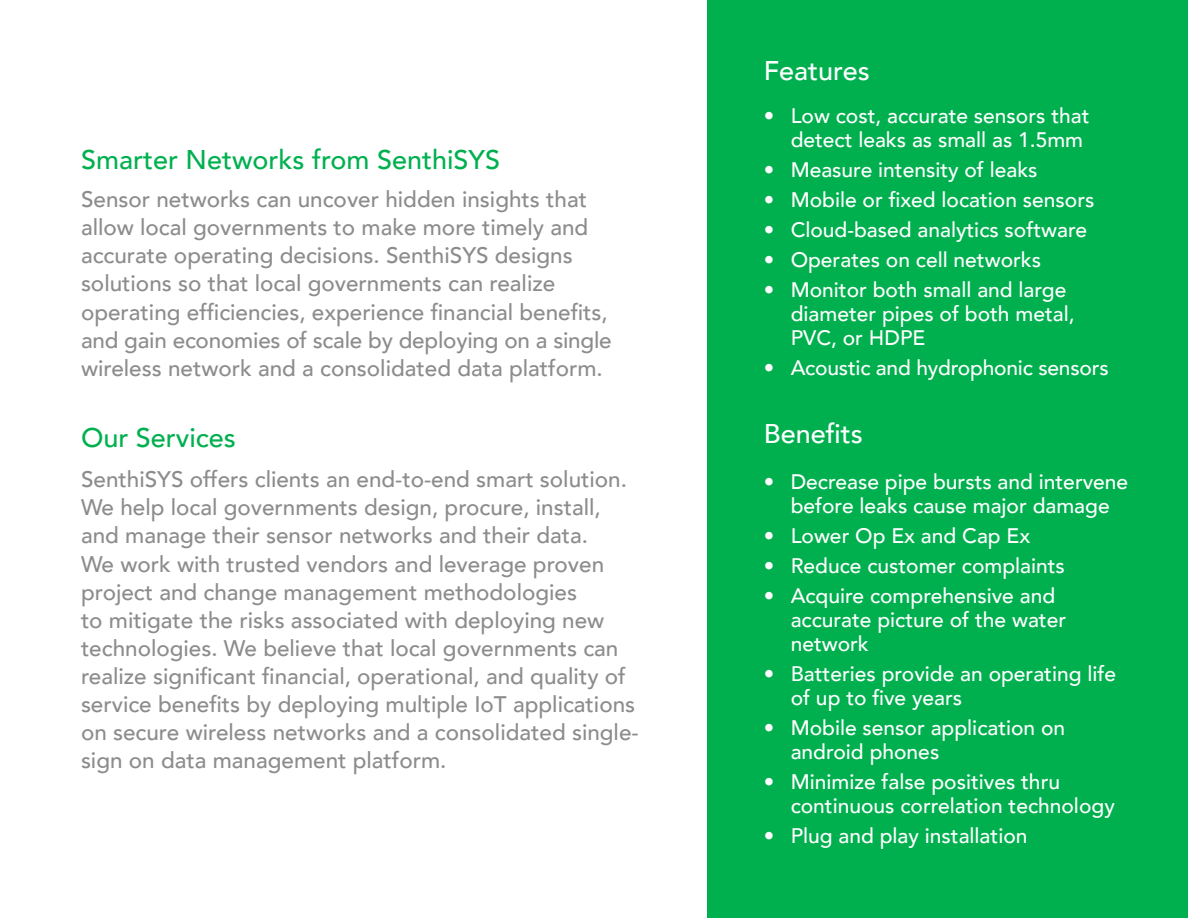
<style>
.page{position:relative;width:1188px;height:918px;background:#fff}
.page>*{position:absolute;margin:0;border:0;box-sizing:border-box;transform-origin:0 0}
.t1{font:500 27px "Avenir";color:#00b04f}
.t2{font:500 27px "Avenir";color:#fff}
.t3{font:500 22.5px/28px "Avenir";color:#8c8c8c}
.t4{font:500 21px/24px "Avenir";color:#fff}
</style>
<div class="page">
<div style="left:707px;top:0;width:481px;height:918px;background:#00b04f"></div>
<p class="t1" style="left:81px;top:136px;width:421px">Smarter Networks from SenthiSYS</p>
<p class="t3" style="left:81px;top:184px;width:532px">Sensor networks can uncover hidden insights that allow local governments to make more timely and accurate operating decisions. SenthiSYS designs solutions so that local governments can realize operating efficiencies, experience financial benefits, and gain economies of scale by deploying on a single wireless network and a consolidated data platform.</p>
<p class="t1" style="left:81px;top:414px;width:156px">Our Services</p>
<p class="t3" style="left:81px;top:464px;width:559px">SenthiSYS offers clients an end-to-end smart solution.<br>We help local governments design, procure, install, and manage their sensor networks and their data.<br>We work with trusted vendors and leverage proven project and change management methodologies<br>to mitigate the risks associated with deploying new technologies. We believe that local governments can realize significant financial, operational, and quality of service benefits by deploying multiple IoT applications on secure wireless networks and a consolidated single&shy;sign on data management platform.</p>
<p class="t2" style="left:764px;top:47px;width:108px">Features</p>
<p class="t4" style="left:791px;top:102px;width:300px;text-indent:-27px">• Low cost, accurate sensors that detect leaks as small as 1.5mm</p>
<p class="t4" style="left:764px;top:156px;width:275px">• Measure intensity of leaks</p>
<p class="t4" style="left:764px;top:186px;width:332px">• Mobile or fixed location sensors</p>
<p class="t4" style="left:764px;top:216px;width:325px">• Cloud-based analytics software</p>
<p class="t4" style="left:764px;top:246px;width:279px">• Operates on cell networks</p>
<p class="t4" style="left:791px;top:276px;width:285px;text-indent:-27px">• Monitor both small and large diameter pipes of both metal,<br>PVC, or HDPE</p>
<p class="t4" style="left:764px;top:354px;width:346px">• Acoustic and hydrophonic sensors</p>
<p class="t2" style="left:764px;top:410px;width:101px">Benefits</p>
<p class="t4" style="left:764px;top:469px;width:366px;text-align:center">• Decrease pipe bursts and intervene before leaks cause major damage</p>
<p class="t4" style="left:764px;top:523px;width:268px">• Lower Op Ex and Cap Ex</p>
<p class="t4" style="left:764px;top:553px;width:303px">• Reduce customer complaints</p>
<p class="t4" style="left:791px;top:583px;width:277px;text-indent:-27px">• Acquire comprehensive and accurate picture of the water network</p>
<p class="t4" style="left:791px;top:661px;width:327px;text-indent:-27px">• Batteries provide an operating life of up to five years</p>
<p class="t4" style="left:791px;top:715px;width:276px;text-indent:-27px">• Mobile sensor application on android phones</p>
<p class="t4" style="left:791px;top:769px;width:326px;text-indent:-27px">• Minimize false positives thru continuous correlation technology</p>
<p class="t4" style="left:764px;top:823px;width:265px">• Plug and play installation</p>
</div>
